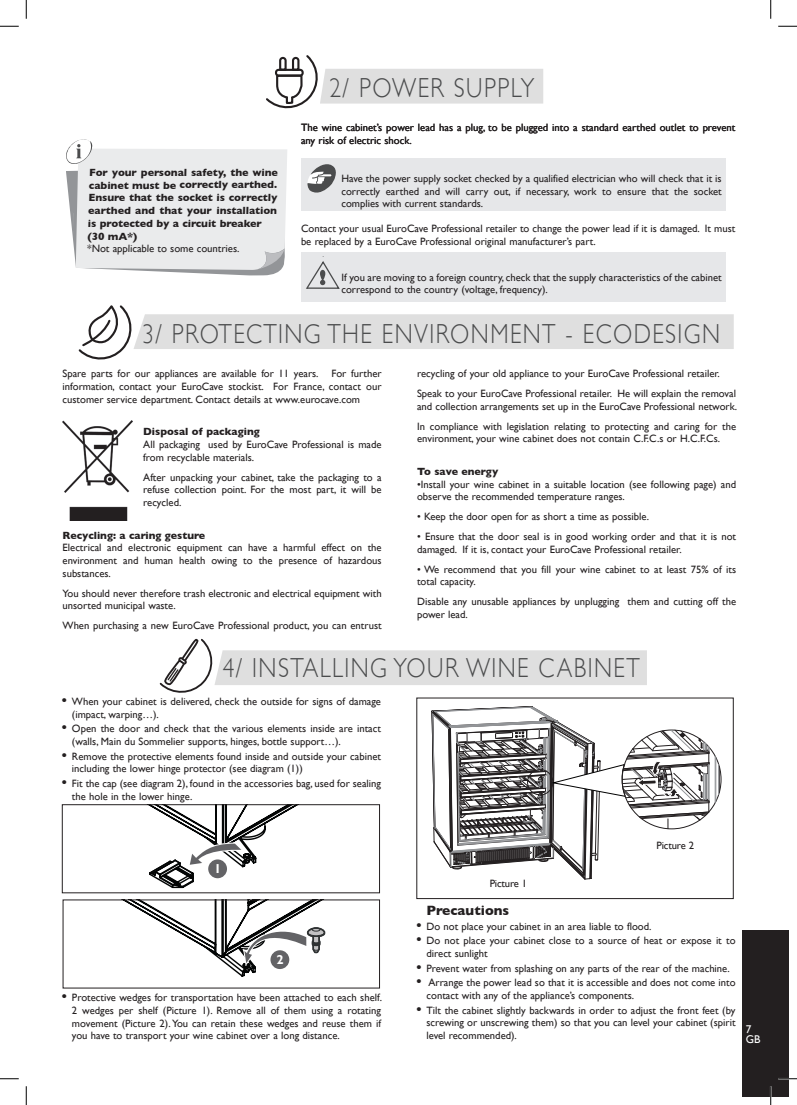
<style>
.page{position:relative;width:797px;height:1105px;background:#fff}
.page>*{position:absolute;margin:0;border:0;box-sizing:border-box;transform-origin:0 0}
.Tete_de_chapitre_FR{font:300 27.5px "Gill Sans";letter-spacing:.06em;color:#4b4c4d;scale:.85 1}
.Texte_courant_puce{font:700 13.75px "Gill Sans";color:#231f20}
.t1{font:700 13.12px "Gill Sans";color:#fff}
.t2{font:11.25px/10px "Gill Sans";color:#fff}
.Texte_courant{font:10.62px/12.8px "Gill Sans";color:#231f20}
.Texte_courant_bold{font:10.62px/12.8px "Gill Sans";color:#231f20}
.Texte_courant_bold-2{font:700 10.62px/12.8px "Gill Sans";color:#231f20}
.Texte_courant-2{font:10.62px "Gill Sans";letter-spacing:-.02em;color:#231f20}
.s1{font-weight:800;font-size:12.5px}
</style>
<div class="page">
<div style="left:742px;top:930px;width:46px;height:166px;background:#231f20"></div>
<div style="left:301px;top:253px;width:424px;height:44px;background:#e6e7e9"></div>
<div style="left:301px;top:159px;width:424px;height:52px;background:#e6e7e9"></div>
<svg style="left:307px;top:164px;width:29px;height:29px"></svg>
<div style="left:301px;top:257px;width:424px;height:45px;background:#e6e7e9"></div>
<svg style="left:306px;top:256px;width:34px;height:33px"></svg>
<svg style="left:149px;top:806px;width:147px;height:83px"></svg>
<div style="left:62px;top:804px;width:318px;height:89px;border:1px solid #231f20"></div>
<svg style="left:126px;top:902px;width:200px;height:75px"></svg>
<div style="left:416px;top:698px;width:317px;height:201px;border:1px solid #231f20"></div>
<svg style="left:719px;top:766px;width:1px;height:26px"></svg>
<hr style="left:715px;top:756px;width:1px;height:47px;background:#939598">
<hr style="left:718px;top:764px;width:1px;height:31px;background:#939598">
<svg style="left:432px;top:706px;width:278px;height:173px"></svg>
<img style="left:62px;top:421px;width:71px;height:100px">
<svg style="left:266px;top:55px;width:277px;height:54px"></svg>
<svg style="left:78px;top:305px;width:655px;height:55px"></svg>
<svg style="left:159px;top:638px;width:488px;height:55px"></svg>
<svg style="left:66px;top:139px;width:221px;height:137px;background:#e8e9ea"></svg>
<svg style="left:0;top:25px;width:19px;height:2px"></svg>
<svg style="left:778px;top:25px;width:19px;height:2px"></svg>
<svg style="left:0;top:1078px;width:19px;height:1px"></svg>
<svg style="left:778px;top:1078px;width:19px;height:1px"></svg>
<svg style="left:25px;top:0;width:2px;height:19px"></svg>
<svg style="left:25px;top:1086px;width:2px;height:19px"></svg>
<svg style="left:770px;top:0;width:1px;height:19px"></svg>
<svg style="left:770px;top:1086px;width:1px;height:19px"></svg>
<p class="Texte_courant_bold-2" style="left:89px;top:166px;width:191px">For your personal safety, the wine cabinet must be correctly earthed.</p>
<p class="Texte_courant_bold-2" style="left:88px;top:191px;width:191px;text-align:justify">Ensure that the socket is correctly earthed and that your installation is protected by a circuit breaker</p>
<p class="Texte_courant_bold-2" style="left:88px;top:229px;width:51px">(30 mA*)</p>
<p class="Texte_courant_bold" style="left:87px;top:242px;width:154px">*Not applicable to some countries.</p>
<p class="Tete_de_chapitre_FR" style="left:329px;top:67px;width:242px">2/ POWER SUPPLY</p>
<p class="Texte_courant" style="left:301px;top:121px;width:436px">The wine cabinet’s power lead has a plug, to be plugged into a standard earthed outlet to prevent any risk of electric shock.</p>
<p class="Texte_courant" style="left:341px;top:172px;width:382px;text-align:justify">Have the power supply socket checked by a qualified electrician who will check that it is correctly earthed and will carry out, if necessary, work to ensure that the socket complies with current standards.</p>
<p class="Texte_courant" style="left:301px;top:222px;width:436px">Contact your usual EuroCave Professional retailer to change the power lead if it is damaged. It must be replaced by a EuroCave Professional original manufacturer’s part.</p>
<p class="Texte_courant" style="left:341px;top:271px;width:382px">If you are moving to a foreign country, check that the supply characteristics of the cabinet correspond to the country (voltage, frequency).</p>
<p class="Texte_courant" style="left:341px;top:279px;width:208px">correspond to the country (voltage, frequency).</p>
<p class="Tete_de_chapitre_FR" style="left:142px;top:313px;width:681px">3/ PROTECTING THE ENVIRONMENT - ECODESIGN</p>
<p class="Texte_courant" style="left:63px;top:367px;width:320px;text-align:justify">Spare parts for our appliances are available for 11 years. For further information, contact your EuroCave stockist. For France, contact our customer service department. Contact details at www.eurocave.com</p>
<p class="Texte_courant_bold-2" style="left:143px;top:425px;width:118px">Disposal of packaging</p>
<p class="Texte_courant_bold" style="left:143px;top:438px;width:240px">All packaging used by EuroCave Professional is made from recyclable materials.</p>
<p class="Texte_courant" style="left:143px;top:470px;width:240px;text-align:justify">After unpacking your cabinet, take the packaging to a refuse collection point. For the most part, it will be recycled.</p>
<p class="Texte_courant_bold-2" style="left:63px;top:528px;width:144px">Recycling: a caring gesture</p>
<p class="Texte_courant_bold" style="left:63px;top:541px;width:320px;text-align:justify">Electrical and electronic equipment can have a harmful effect on the environment and human health owing to the presence of hazardous substances.</p>
<p class="Texte_courant" style="left:63px;top:587px;width:320px">You should never therefore trash electronic and electrical equipment with unsorted municipal waste.</p>
<p class="Texte_courant" style="left:63px;top:619px;width:320px">When purchasing a new EuroCave Professional product, you can entrust</p>
<p class="Texte_courant" style="left:417px;top:367px;width:304px">recycling of your old appliance to your EuroCave Professional retailer.</p>
<p class="Texte_courant" style="left:417px;top:387px;width:321px">Speak to your EuroCave Professional retailer. He will explain the removal and collection arrangements set up in the EuroCave Professional network.</p>
<p class="Texte_courant" style="left:417px;top:419px;width:320px">In compliance with legislation relating to protecting and caring for the environment, your wine cabinet does not contain C.F.C.s or H.C.F.Cs.</p>
<p class="Texte_courant_bold-2" style="left:417px;top:465px;width:83px">To save energy</p>
<p class="Texte_courant_bold" style="left:417px;top:477px;width:320px">•Install your wine cabinet in a suitable location (see following page) and observe the recommended temperature ranges.</p>
<p class="Texte_courant" style="left:417px;top:510px;width:233px">• Keep the door open for as short a time as possible.</p>
<p class="Texte_courant" style="left:417px;top:530px;width:320px">• Ensure that the door seal is in good working order and that it is not damaged. If it is, contact your EuroCave Professional retailer.</p>
<p class="Texte_courant" style="left:417px;top:562px;width:320px">• We recommend that you fill your wine cabinet to at least 75% of its total capacity.</p>
<p class="Texte_courant" style="left:417px;top:595px;width:320px">Disable any unusable appliances by unplugging them and cutting off the power lead.</p>
<p class="Tete_de_chapitre_FR" style="left:223px;top:646px;width:492px">4/ INSTALLING YOUR WINE CABINET</p>
<p class="Texte_courant" style="left:72px;top:695px;width:310px;text-indent:-10px"><span class="s1">•</span> When your cabinet is delivered, check the outside for signs of damage (impact, warping…).</p>
<p class="Texte_courant" style="left:72px;top:722px;width:310px;text-indent:-10px"><span class="s1">•</span> Open the door and check that the various elements inside are intact (walls, Main du Sommelier supports, hinges, bottle support…).</p>
<p class="Texte_courant" style="left:72px;top:749px;width:310px;text-indent:-10px"><span class="s1">•</span> Remove the protective elements found inside and outside your cabinet including the lower hinge protector (see diagram (1))</p>
<p class="Texte_courant" style="left:72px;top:777px;width:310px;text-indent:-10px"><span class="s1">•</span> Fit the cap (see diagram 2), found in the accessories bag, used for sealing the hole in the lower hinge.</p>
<p class="t1" style="left:214px;top:861px;width:9px">1</p>
<p class="t1" style="left:276px;top:951px;width:9px">2</p>
<p class="Texte_courant" style="left:72px;top:991px;width:311px;text-align:justify;text-indent:-10px"><span class="s1">•</span> Protective wedges for transportation have been attached to each shelf.<br>2 wedges per shelf (Picture 1). Remove all of them using a rotating movement (Picture 2). You can retain these wedges and reuse them if you have to transport your wine cabinet over a long distance.</p>
<p class="Texte_courant-2" style="left:656px;top:839px;width:39px">Picture 2</p>
<p class="Texte_courant-2" style="left:489px;top:877px;width:39px">Picture 1</p>
<p class="Texte_courant_puce" style="left:426px;top:900px;width:84px">Precautions</p>
<p class="Texte_courant" style="left:416px;top:920px;width:236px"><span class="s1">•</span> Do not place your cabinet in an area liable to flood.</p>
<p class="Texte_courant" style="left:426px;top:934px;width:310px;text-indent:-10px"><span class="s1">•</span> Do not place your cabinet close to a source of heat or expose it to direct sunlight</p>
<p class="Texte_courant" style="left:416px;top:962px;width:315px"><span class="s1">•</span> Prevent water from splashing on any parts of the rear of the machine.</p>
<p class="Texte_courant" style="left:426px;top:976px;width:310px;text-indent:-10px"><span class="s1">•</span> Arrange the power lead so that it is accessible and does not come into contact with any of the appliance’s components.</p>
<p class="Texte_courant" style="left:426px;top:1003px;width:310px;text-align:justify;text-indent:-10px"><span class="s1">•</span> Tilt the cabinet slightly backwards in order to adjust the front feet (by screwing or unscrewing them) so that you can level your cabinet (spirit level recommended).</p>
<p class="t2" style="left:746px;top:1024px;width:16px">7<br>GB</p>
</div>
